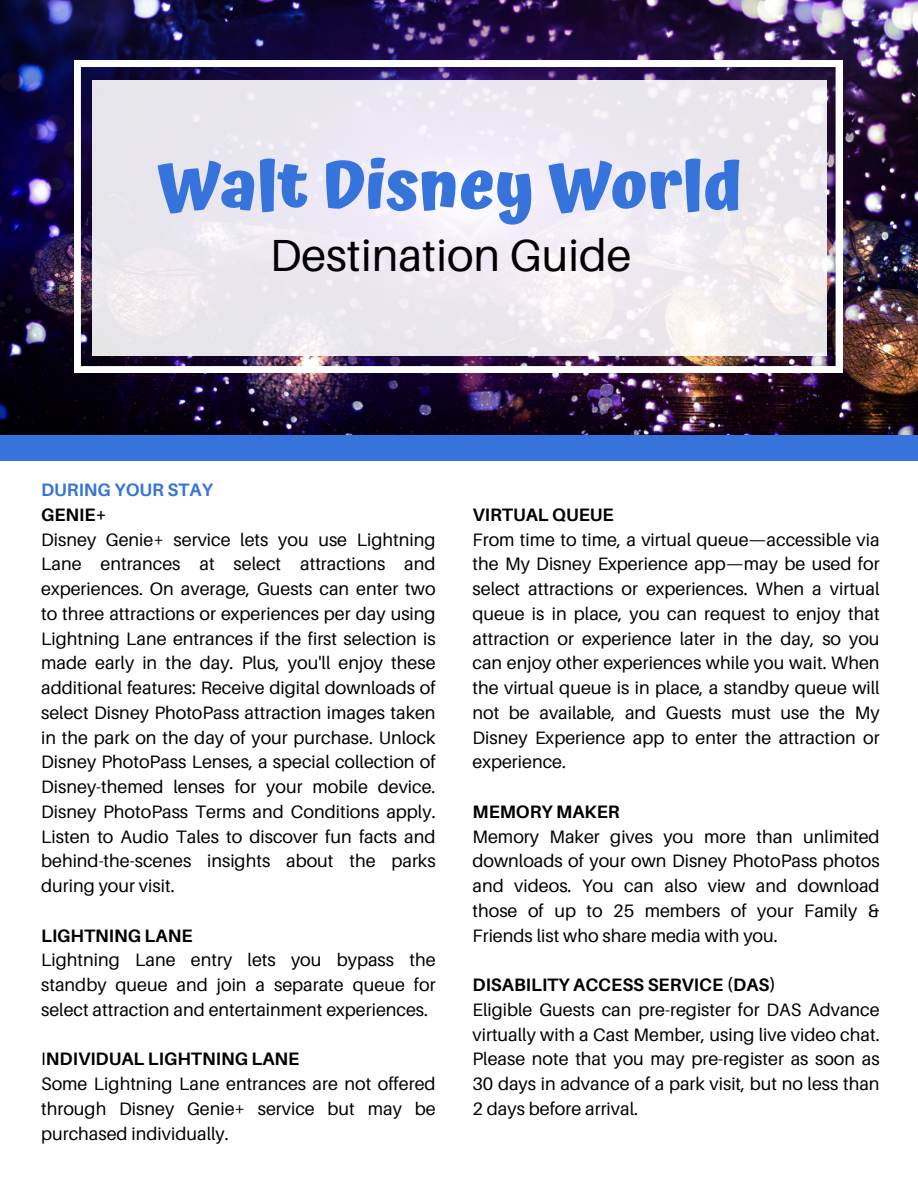
<style>
.page{position:relative;width:918px;height:1188px;background:#fff}
.page>*{position:absolute;margin:0;border:0;box-sizing:border-box;transform-origin:0 0}
.t1{font:700 66.75px "Atma";color:#3674db}
.t2{font:45px "Aileron";color:#000}
.t3{font:18px/24.8px "Aileron";color:#000;text-align:justify}
.t4{font:700 18px "Aileron";color:#000}
.t5{font:700 18px "Aileron";color:#3674db}
.s1{font-weight:400}
</style>
<div class="page">
<div style="left:0;top:434px;width:918px;height:27px;background:#3674db"></div>
<img style="left:0;top:0;width:918px;height:434px">
<img style="left:74px;top:60px;width:768px;height:313px">
<svg style="left:92px;top:80px;width:734px;height:275px;fill:#ece8f0"></svg>
<h1 class="t1" style="left:158px;top:146px;width:587px">Walt Disney World</h1>
<h2 class="t2" style="left:270px;top:228px;width:363px">Destination Guide</h2>
<p class="t5" style="left:41px;top:479px;width:173px">DURING YOUR STAY</p>
<p class="t4" style="left:41px;top:503px;width:67px">GENIE+</p>
<p class="t3" style="left:41px;top:527px;width:396px">Disney Genie+ service lets you use Lightning Lane entrances at select attractions and experiences. On average, Guests can enter two to three attractions or experiences per day using Lightning Lane entrances if the first selection is made early in the day. Plus, you'll enjoy these additional features: Receive digital downloads of select Disney PhotoPass attraction images taken in the park on the day of your purchase. Unlock Disney PhotoPass Lenses, a special collection of Disney-themed lenses for your mobile device.<br>Disney PhotoPass Terms and Conditions apply.<br>Listen to Audio Tales to discover fun facts and behind-the-scenes insights about the parks during your visit.</p>
<p class="t4" style="left:41px;top:924px;width:153px">LIGHTNING LANE</p>
<p class="t3" style="left:41px;top:947px;width:396px">Lightning Lane entry lets you bypass the standby queue and join a separate queue for select attraction and entertainment experiences.</p>
<p class="t4" style="left:41px;top:1048px;width:260px"><span class="s1">I</span>NDIVIDUAL LIGHTNING LANE</p>
<p class="t3" style="left:41px;top:1071px;width:396px">Some Lightning Lane entrances are not offered through Disney Genie+ service but may be purchased individually.</p>
<p class="t4" style="left:473px;top:503px;width:143px">VIRTUAL QUEUE</p>
<p class="t3" style="left:473px;top:527px;width:409px">From time to time, a virtual queue—accessible via the My Disney Experience app—may be used for select attractions or experiences. When a virtual queue is in place, you can request to enjoy that attraction or experience later in the day, so you can enjoy other experiences while you wait. When the virtual queue is in place, a standby queue will not be available, and Guests must use the My Disney Experience app to enter the attraction or experience.</p>
<p class="t4" style="left:473px;top:800px;width:149px">MEMORY MAKER</p>
<p class="t3" style="left:473px;top:824px;width:409px">Memory Maker gives you more than unlimited downloads of your own Disney PhotoPass photos and videos. You can also view and download those of up to 25 members of your Family &amp; Friends list who share media with you.</p>
<p class="t4" style="left:473px;top:974px;width:305px">DISABILITY ACCESS SERVICE (DAS)</p>
<p class="t3" style="left:473px;top:997px;width:409px">Eligible Guests can pre-register for DAS Advance virtually with a Cast Member, using live video chat.<br>Please note that you may pre-register as soon as 30 days in advance of a park visit, but no less than 2 days before arrival.</p>
</div>
